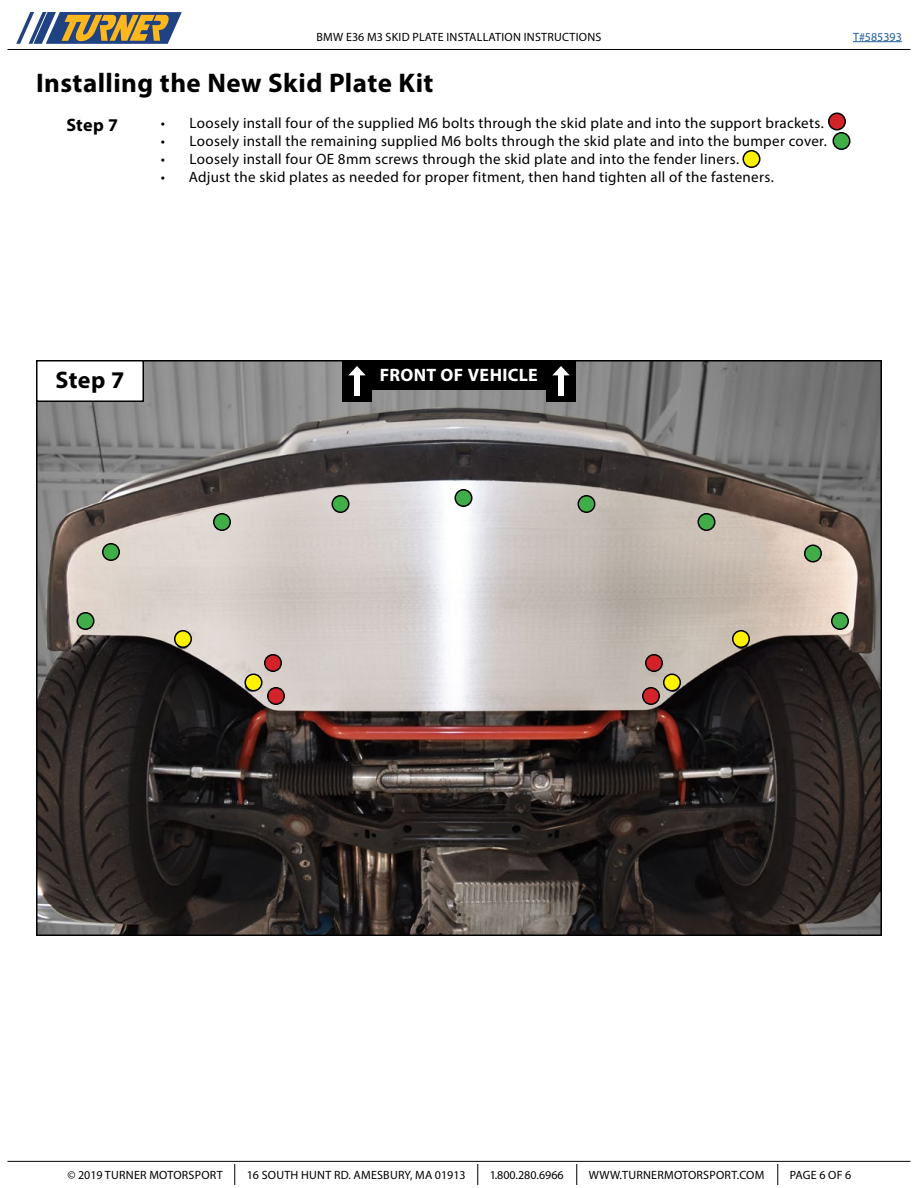
<style>
.page{position:relative;width:918px;height:1188px;background:#fff}
.page>*{position:absolute;margin:0;border:0;box-sizing:border-box;transform-origin:0 0}
.t1{font:700 27px "Myriad Pro";letter-spacing:.015em;color:#000}
.t2{font:700 24px "Myriad Pro";color:#000}
.t3{font:700 18px "Myriad Pro";letter-spacing:.02em;color:#fff}
.t4{font:700 18px "Myriad Pro";color:#000}
.t5{font:15px "Myriad Pro";letter-spacing:.02em;color:#000}
.t6{font:12px "Myriad Pro";letter-spacing:.02em;color:#000}
.t7{font:12px "Myriad Pro";color:#000}
.t8{font:12px "Myriad Pro";color:#215e9e}
</style>
<div class="page">
<hr style="left:8px;top:1161px;width:902px;height:1px;background:#000">
<svg style="left:234px;top:1164px;width:1px;height:21px"></svg>
<svg style="left:477px;top:1164px;width:1px;height:21px"></svg>
<svg style="left:576px;top:1164px;width:1px;height:21px"></svg>
<svg style="left:777px;top:1164px;width:1px;height:21px"></svg>
<hr style="left:8px;top:49px;width:902px;height:1px;background:#000">
<svg style="left:16px;top:12px;width:166px;height:32px;background:#8f8976"></svg>
<hr style="left:853px;top:41px;width:49px;height:1px;background:#215e9e">
<img style="left:39px;top:363px;width:840px;height:570px">
<div style="left:37px;top:361px;width:106px;height:40px;background:#fff"></div>
<div style="left:36px;top:360px;width:108px;height:42px;border:2px solid #000"></div>
<div style="left:370px;top:361px;width:178px;height:28px;background:#000"></div>
<div style="left:369px;top:360px;width:180px;height:30px;border:2px solid #000"></div>
<div style="left:343px;top:361px;width:28px;height:40px;background:#000"></div>
<div style="left:342px;top:360px;width:30px;height:42px;border:2px solid #000"></div>
<svg style="left:348px;top:366px;width:18px;height:10px"></svg>
<div style="left:354px;top:375px;width:6px;height:21px;background:#fff"></div>
<div style="left:547px;top:361px;width:28px;height:40px;background:#000"></div>
<div style="left:546px;top:360px;width:30px;height:42px;border:2px solid #000"></div>
<svg style="left:552px;top:366px;width:18px;height:10px"></svg>
<div style="left:558px;top:375px;width:6px;height:21px;background:#fff"></div>
<div style="left:664px;top:674px;width:16px;height:17px;background:#fff200;border-radius:50%"></div>
<div style="left:663px;top:674px;width:18px;height:18px;border:2px solid #000;border-radius:50%"></div>
<div style="left:733px;top:631px;width:16px;height:16px;background:#fff200;border-radius:50%"></div>
<div style="left:732px;top:630px;width:18px;height:18px;border:2px solid #000;border-radius:50%"></div>
<div style="left:268px;top:688px;width:16px;height:16px;background:#d2232a;border-radius:50%"></div>
<div style="left:267px;top:687px;width:18px;height:18px;border:2px solid #000;border-radius:50%"></div>
<div style="left:265px;top:655px;width:16px;height:16px;background:#d2232a;border-radius:50%"></div>
<div style="left:264px;top:654px;width:18px;height:18px;border:2px solid #000;border-radius:50%"></div>
<div style="left:77px;top:613px;width:17px;height:16px;background:#41ad49;border-radius:50%"></div>
<div style="left:76px;top:612px;width:18px;height:18px;border:2px solid #000;border-radius:50%"></div>
<div style="left:103px;top:544px;width:16px;height:16px;background:#41ad49;border-radius:50%"></div>
<div style="left:102px;top:543px;width:18px;height:18px;border:2px solid #000;border-radius:50%"></div>
<div style="left:214px;top:514px;width:16px;height:16px;background:#41ad49;border-radius:50%"></div>
<div style="left:213px;top:513px;width:18px;height:18px;border:2px solid #000;border-radius:50%"></div>
<div style="left:332px;top:496px;width:17px;height:16px;background:#41ad49;border-radius:50%"></div>
<div style="left:332px;top:495px;width:18px;height:18px;border:2px solid #000;border-radius:50%"></div>
<div style="left:455px;top:490px;width:17px;height:16px;background:#41ad49;border-radius:50%"></div>
<div style="left:454px;top:489px;width:18px;height:18px;border:2px solid #000;border-radius:50%"></div>
<div style="left:578px;top:496px;width:17px;height:16px;background:#41ad49;border-radius:50%"></div>
<div style="left:578px;top:495px;width:18px;height:18px;border:2px solid #000;border-radius:50%"></div>
<div style="left:698px;top:514px;width:17px;height:16px;background:#41ad49;border-radius:50%"></div>
<div style="left:698px;top:513px;width:18px;height:18px;border:2px solid #000;border-radius:50%"></div>
<div style="left:805px;top:545px;width:16px;height:17px;background:#41ad49;border-radius:50%"></div>
<div style="left:804px;top:544px;width:18px;height:18px;border:2px solid #000;border-radius:50%"></div>
<div style="left:832px;top:613px;width:16px;height:16px;background:#41ad49;border-radius:50%"></div>
<div style="left:831px;top:612px;width:18px;height:18px;border:2px solid #000;border-radius:50%"></div>
<div style="left:829px;top:113px;width:16px;height:17px;background:#d2232a;border-radius:50%"></div>
<div style="left:828px;top:112px;width:18px;height:18px;border:2px solid #000;border-radius:50%"></div>
<div style="left:743px;top:151px;width:17px;height:16px;background:#fff200;border-radius:50%"></div>
<div style="left:742px;top:150px;width:18px;height:18px;border:2px solid #000;border-radius:50%"></div>
<div style="left:245px;top:674px;width:17px;height:17px;background:#fff200;border-radius:50%"></div>
<div style="left:244px;top:674px;width:18px;height:18px;border:2px solid #000;border-radius:50%"></div>
<div style="left:175px;top:631px;width:16px;height:16px;background:#fff200;border-radius:50%"></div>
<div style="left:174px;top:630px;width:18px;height:18px;border:2px solid #000;border-radius:50%"></div>
<div style="left:643px;top:688px;width:16px;height:16px;background:#d2232a;border-radius:50%"></div>
<div style="left:642px;top:687px;width:18px;height:18px;border:2px solid #000;border-radius:50%"></div>
<div style="left:646px;top:655px;width:16px;height:16px;background:#d2232a;border-radius:50%"></div>
<div style="left:645px;top:654px;width:18px;height:18px;border:2px solid #000;border-radius:50%"></div>
<div style="left:833px;top:133px;width:17px;height:16px;background:#41ad49;border-radius:50%"></div>
<div style="left:832px;top:132px;width:18px;height:18px;border:2px solid #000;border-radius:50%"></div>
<p class="t6" style="left:317px;top:29px;width:286px">BMW E36 M3 SKID PLATE INSTALLATION INSTRUCTIONS</p>
<h1 class="t1" style="left:36px;top:66px;width:399px">Installing the New Skid Plate Kit</h1>
<p class="t4" style="left:66px;top:113px;width:53px">Step 7</p>
<p class="t5" style="left:161px;top:114px;width:665px">• Loosely install four of the supplied M6 bolts through the skid plate and into the support brackets.</p>
<p class="t5" style="left:161px;top:132px;width:668px">• Loosely install the remaining supplied M6 bolts through the skid plate and into the bumper cover.</p>
<p class="t5" style="left:161px;top:150px;width:580px">• Loosely install four OE 8mm screws through the skid plate and into the fender liners.</p>
<p class="t5" style="left:161px;top:168px;width:615px">• Adjust the skid plates as needed for proper fitment, then hand tighten all of the fasteners.</p>
<p class="t8" style="left:853px;top:29px;width:50px">T#585393</p>
<h2 class="t2" style="left:55px;top:364px;width:71px">Step 7</h2>
<p class="t3" style="left:380px;top:363px;width:159px">FRONT OF VEHICLE</p>
<p class="t6" style="left:68px;top:1168px;width:157px">© 2019 TURNER MOTORSPORT</p>
<p class="t6" style="left:247px;top:1168px;width:221px">16 SOUTH HUNT RD. AMESBURY, MA 01913</p>
<p class="t7" style="left:490px;top:1168px;width:75px">1.800.280.6966</p>
<p class="t6" style="left:589px;top:1168px;width:177px">WWW.TURNERMOTORSPORT.COM</p>
<p class="t6" style="left:790px;top:1168px;width:63px">PAGE 6 OF 6</p>
</div>
